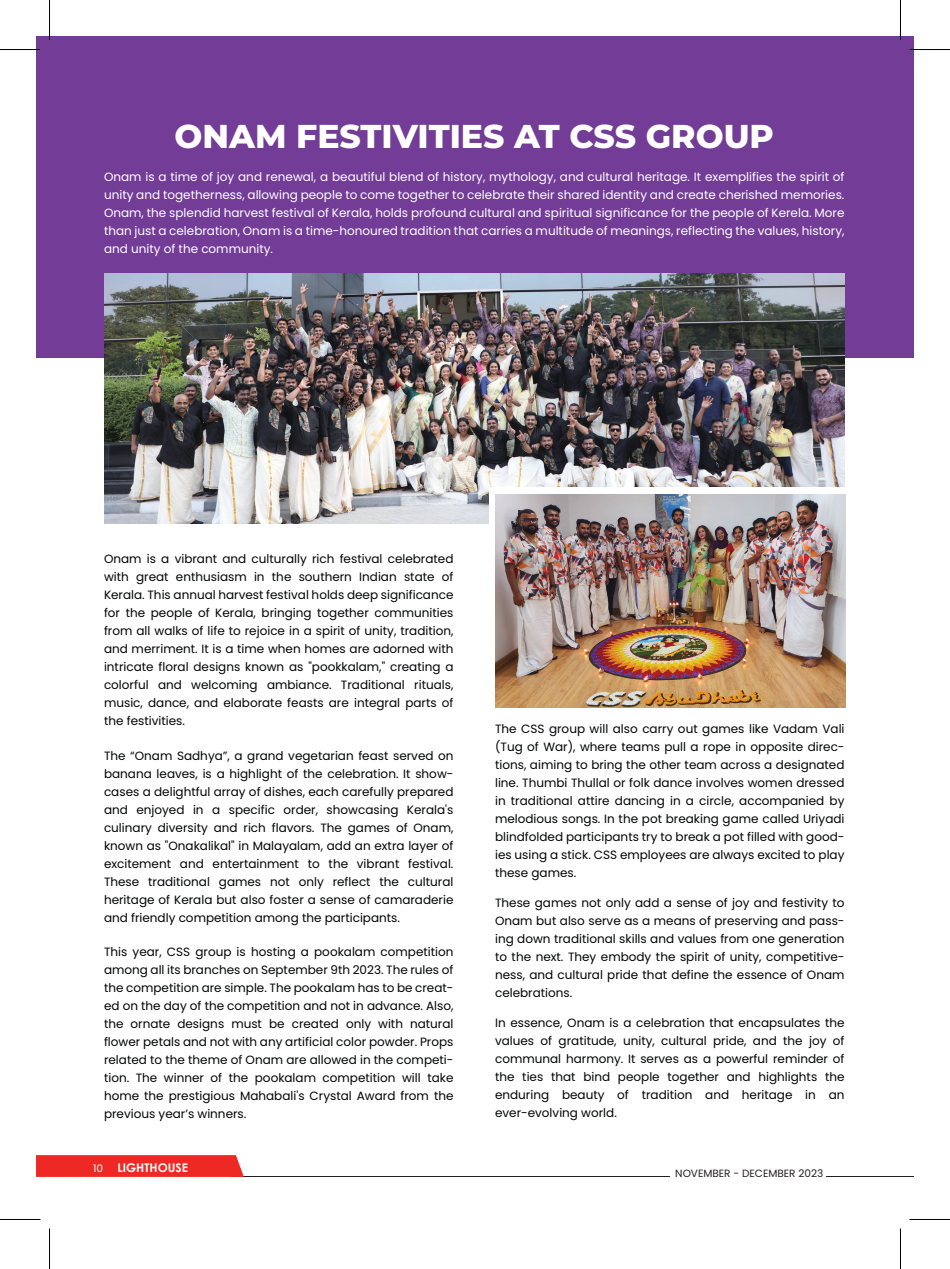
<style>
.page{position:relative;width:950px;height:1269px;background:#fff}
.page>*{position:absolute;margin:0;border:0;box-sizing:border-box;transform-origin:0 0}
.t1{font:800 33px "Montserrat";color:#fff}
.t2{font:12px/18px "Poppins";color:#020304;text-align:justify}
.t3{font:12px/18px "Poppins";color:#fff;text-align:justify}
.t4{font:700 12px "Century Gothic";color:#fff}
.t5{font:10.5px "Poppins";color:#231f20}
.s1{font-family:"Poppins";font-weight:400;font-size:10.5px}
</style>
<div class="page">
<div style="left:36px;top:36px;width:877px;height:321px;background:#723c97"></div>
<img style="left:105px;top:273px;width:739px;height:250px">
<div style="left:489px;top:487px;width:362px;height:227px;background:#fff"></div>
<img style="left:495px;top:494px;width:350px;height:213px">
<hr style="left:231px;top:1176px;width:438px;height:1px;background:#231f20">
<hr style="left:826px;top:1176px;width:87px;height:1px;background:#231f20">
<div style="left:36px;top:1155px;width:208px;height:21px;background:#ee2924"></div>
<hr style="left:899px;top:0;width:1px;height:41px;background:#fff">
<hr style="left:0;top:49px;width:40px;height:1px;background:#000">
<hr style="left:909px;top:49px;width:40px;height:1px;background:#000">
<hr style="left:0;top:1219px;width:40px;height:1px;background:#000">
<hr style="left:909px;top:1219px;width:40px;height:1px;background:#000">
<hr style="left:49px;top:0;width:1px;height:41px;background:#000">
<hr style="left:49px;top:1228px;width:1px;height:40px;background:#000">
<hr style="left:900px;top:0;width:1px;height:41px;background:#000">
<hr style="left:900px;top:1228px;width:1px;height:40px;background:#000">
<h1 class="t1" style="left:174px;top:112px;width:600px">ONAM FESTIVITIES AT CSS GROUP</h1>
<p class="t3" style="left:104px;top:168px;width:742px">Onam is a time of joy and renewal, a beautiful blend of history, mythology, and cultural heritage. It exemplifies the spirit of unity and togetherness, allowing people to come together to celebrate their shared identity and create cherished memories.<br>Onam, the splendid harvest festival of Kerala, holds profound cultural and spiritual significance for the people of Kerela. More than just a celebration, Onam is a time-honoured tradition that carries a multitude of meanings, reflecting the values, history, and unity of the community.</p>
<p class="t2" style="left:104px;top:549px;width:351px">Onam is a vibrant and culturally rich festival celebrated with great enthusiasm in the southern Indian state of Kerala. This annual harvest festival holds deep significance for the people of Kerala, bringing together communities from all walks of life to rejoice in a spirit of unity, tradition, and merriment. It is a time when homes are adorned with intricate floral designs known as "pookkalam," creating a colorful and welcoming ambiance. Traditional rituals, music, dance, and elaborate feasts are integral parts of the festivities.</p>
<p class="t2" style="left:104px;top:747px;width:351px">The “Onam Sadhya”, a grand vegetarian feast served on banana leaves, is a highlight of the celebration. It show&shy;cases a delightful array of dishes, each carefully prepared and enjoyed in a specific order, showcasing Kerala's culinary diversity and rich flavors. The games of Onam, known as "Onakalikal" in Malayalam, add an extra layer of excitement and entertainment to the vibrant festival.<br>These traditional games not only reflect the cultural heritage of Kerala but also foster a sense of camaraderie and friendly competition among the participants.</p>
<p class="t2" style="left:104px;top:942px;width:351px">This year, CSS group is hosting a pookalam competition among all its branches on September 9th 2023. The rules of the competition are simple. The pookalam has to be creat&shy;ed on the day of the competition and not in advance. Also, the ornate designs must be created only with natural flower petals and not with any artificial color powder. Props related to the theme of Onam are allowed in the competi&shy;tion. The winner of the pookalam competition will take home the prestigious Mahabali's Crystal Award from the previous year’s winners.</p>
<p class="t4" style="left:93px;top:1158px;width:96px"><span class="s1">10</span> LIGHTHOUSE</p>
<p class="t2" style="left:495px;top:720px;width:351px">The CSS group will also carry out games like Vadam Vali (Tug of War), where teams pull a rope in opposite direc&shy;tions, aiming to bring the other team across a designated line. Thumbi Thullal or folk dance involves women dressed in traditional attire dancing in a circle, accompanied by melodious songs. In the pot breaking game called Uriyadi blindfolded participants try to break a pot filled with good&shy;ies using a stick. CSS employees are always excited to play these games.</p>
<p class="t2" style="left:495px;top:894px;width:351px">These games not only add a sense of joy and festivity to Onam but also serve as a means of preserving and pass&shy;ing down traditional skills and values from one generation to the next. They embody the spirit of unity, competitive&shy;ness, and cultural pride that define the essence of Onam celebrations.</p>
<p class="t2" style="left:495px;top:1014px;width:351px">In essence, Onam is a celebration that encapsulates the values of gratitude, unity, cultural pride, and the joy of communal harmony. It serves as a powerful reminder of the ties that bind people together and highlights the enduring beauty of tradition and heritage in an ever-evolving world.</p>
<p class="t5" style="left:675px;top:1166px;width:149px">NOVEMBER - DECEMBER 2023</p>
</div>
